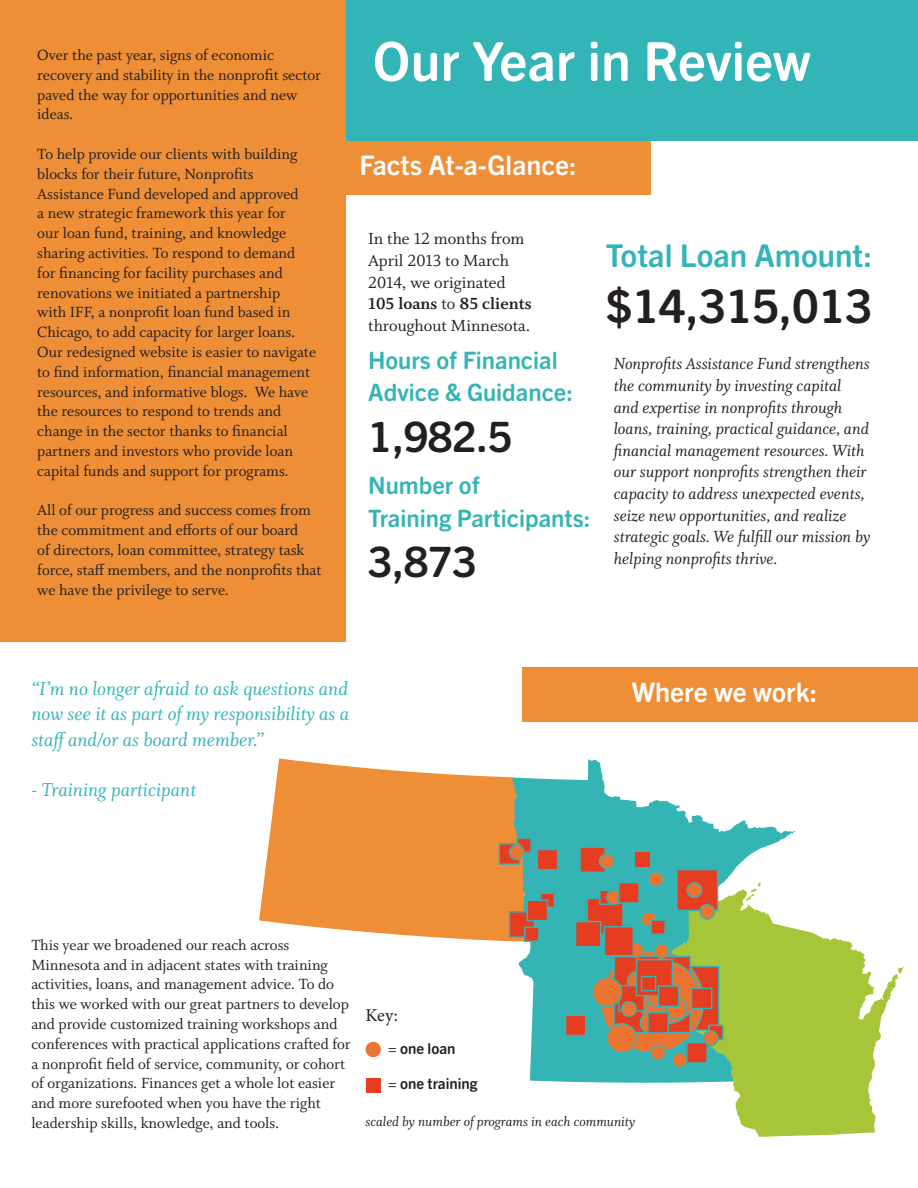
<style>
.page{position:relative;width:918px;height:1188px;background:#fff}
.page>*{position:absolute;margin:0;border:0;box-sizing:border-box;transform-origin:0 0}
.t1{font:700 54px "Trade Gothic Next SR Pro";color:#fff}
.t2{font:700 46.5px "Trade Gothic Next SR Pro";color:#231f20}
.t3{font:700 42px "Trade Gothic Next SR Pro";color:#231f20}
.t4{font:700 31.5px "Trade Gothic Next SR Pro";color:#33b4b7}
.t5{font:700 27px "Trade Gothic Next SR Pro";color:#fff}
.t6{font:700 24px/32.4px "Trade Gothic Next SR Pro";color:#35b4b5}
.t7{font:21px/25.2px "Whitman Italic LF";color:#33b4b7;text-align:justify}
.t8{font:18px/21.6px "Whitman Italic LF";color:#231f20}
.t9{font:18px/21.6px "Whitman Roman LF";color:#231f20}
.t10{font:18px "Whitman Bold LF";color:#231f20}
.t11{font:18px "Minion Pro";color:#231f20}
.t12{font:16.5px/19.8px "Whitman Roman LF";color:#231f20}
.t13{font:15px "Whitman Italic Os F";color:#231f20}
.t14{font:700 15px "Trade Gothic Next SR Pro";color:#231f20}
.s1{font-family:"Whitman Roman LF"}
</style>
<div class="page">
<hr style="left:917px;top:823px;width:1px;height:55px;background:#ee8e37">
<div style="left:322px;top:141px;width:328px;height:54px;background:#ee8e37"></div>
<div style="left:522px;top:668px;width:396px;height:54px;background:#ee8e37"></div>
<div style="left:0;top:0;width:346px;height:642px;background:#ee8e37"></div>
<svg style="left:259px;top:759px;width:253px;height:183px;background:#f09f55"></svg>
<svg style="left:512px;top:759px;width:283px;height:324px;fill:#35b4b5"></svg>
<svg style="left:666px;top:883px;width:238px;height:254px;fill:#a6c539"></svg>
<svg style="left:499px;top:837px;width:59px;height:34px;background:#978067"></svg>
<svg style="left:509px;top:893px;width:46px;height:49px;background:#a1785f"></svg>
<svg style="left:565px;top:846px;width:159px;height:222px;background:#898a6f"></svg>
<div style="left:366px;top:1042px;width:15px;height:15px;background:#eb7430;border-radius:50%"></div>
<div style="left:366px;top:1078px;width:15px;height:14px;background:#e63d21"></div>
<hr style="left:917px;top:141px;width:1px;height:55px;background:#ee8e37">
<hr style="left:917px;top:521px;width:1px;height:54px;background:#ee8e37">
<div style="left:346px;top:0;width:572px;height:141px;background:#33b4b7"></div>
<div style="left:635px;top:853px;width:15px;height:14px;background:#e63d21"></div>
<p class="t12" style="left:37px;top:45px;width:285px">Over the past year, signs of economic recovery and stability in the nonprofit sector paved the way for opportunities and new ideas.</p>
<p class="t12" style="left:37px;top:144px;width:280px">To help provide our clients with building blocks for their future, Nonprofits Assistance Fund developed and approved<br>a new strategic framework this year for<br>our loan fund, training, and knowledge sharing activities. To respond to demand for financing for facility purchases and renovations we initiated a partnership<br>with IFF, a nonprofit loan fund based in Chicago, to add capacity for larger loans.<br>Our redesigned website is easier to navigate to find information, financial management resources, and informative blogs. We have the resources to respond to trends and change in the sector thanks to financial partners and investors who provide loan capital funds and support for programs.</p>
<p class="t12" style="left:37px;top:501px;width:286px">All of our progress and success comes from the commitment and efforts of our board<br>of directors, loan committee, strategy task force, staff members, and the nonprofits that we have the privilege to serve.</p>
<h1 class="t1" style="left:373px;top:24px;width:439px">Our Year in Review</h1>
<h3 class="t5" style="left:359px;top:147px;width:219px">Facts At-a-Glance:</h3>
<p class="t9" style="left:368px;top:228px;width:158px">In the 12 months from<br>April 2013 to March<br>2014, we originated</p>
<p class="t10" style="left:368px;top:294px;width:165px">105 loans <span class="s1">to</span> 85 clients</p>
<p class="t9" style="left:368px;top:315px;width:164px">throughout Minnesota.</p>
<h3 class="t6" style="left:368px;top:342px;width:206px">Hours of Financial<br>Advice &amp; Guidance:</h3>
<h3 class="t3" style="left:368px;top:407px;width:146px">1,982.5</h3>
<h3 class="t6" style="left:368px;top:468px;width:224px">Number of<br>Training Participants:</h3>
<h3 class="t3" style="left:368px;top:532px;width:110px">3,873</h3>
<h3 class="t4" style="left:606px;top:234px;width:268px">Total Loan Amount:</h3>
<h2 class="t2" style="left:606px;top:274px;width:268px">$14,315,013</h2>
<p class="t8" style="left:614px;top:354px;width:258px">Nonprofits Assistance Fund strengthens the community by investing capital and expertise in nonprofits through loans, training, practical guidance, and financial management resources. With our support nonprofits strengthen their capacity to address unexpected events, seize new opportunities, and realize strategic goals. We fulfill our mission by helping nonprofits thrive.</p>
<p class="t7" style="left:31px;top:677px;width:319px">“I’m no longer afraid to ask questions and now see it as part of my responsibility as a staff and/or as board member.”</p>
<p class="t7" style="left:31px;top:778px;width:166px">- Training participant</p>
<h3 class="t5" style="left:632px;top:674px;width:187px">Where we work:</h3>
<p class="t12" style="left:31px;top:935px;width:321px">This year we broadened our reach across Minnesota and in adjacent states with training activities, loans, and management advice. To do this we worked with our great partners to develop and provide customized training workshops and conferences with practical applications crafted for a nonprofit field of service, community, or cohort of organizations. Finances get a whole lot easier and more surefooted when you have the right leadership skills, knowledge, and tools.</p>
<p class="t11" style="left:366px;top:1003px;width:34px">Key:</p>
<p class="t14" style="left:388px;top:1038px;width:69px">= one loan</p>
<p class="t14" style="left:388px;top:1073px;width:91px">= one training</p>
<p class="t13" style="left:366px;top:1113px;width:271px">scaled by number of programs in each community</p>
</div>
